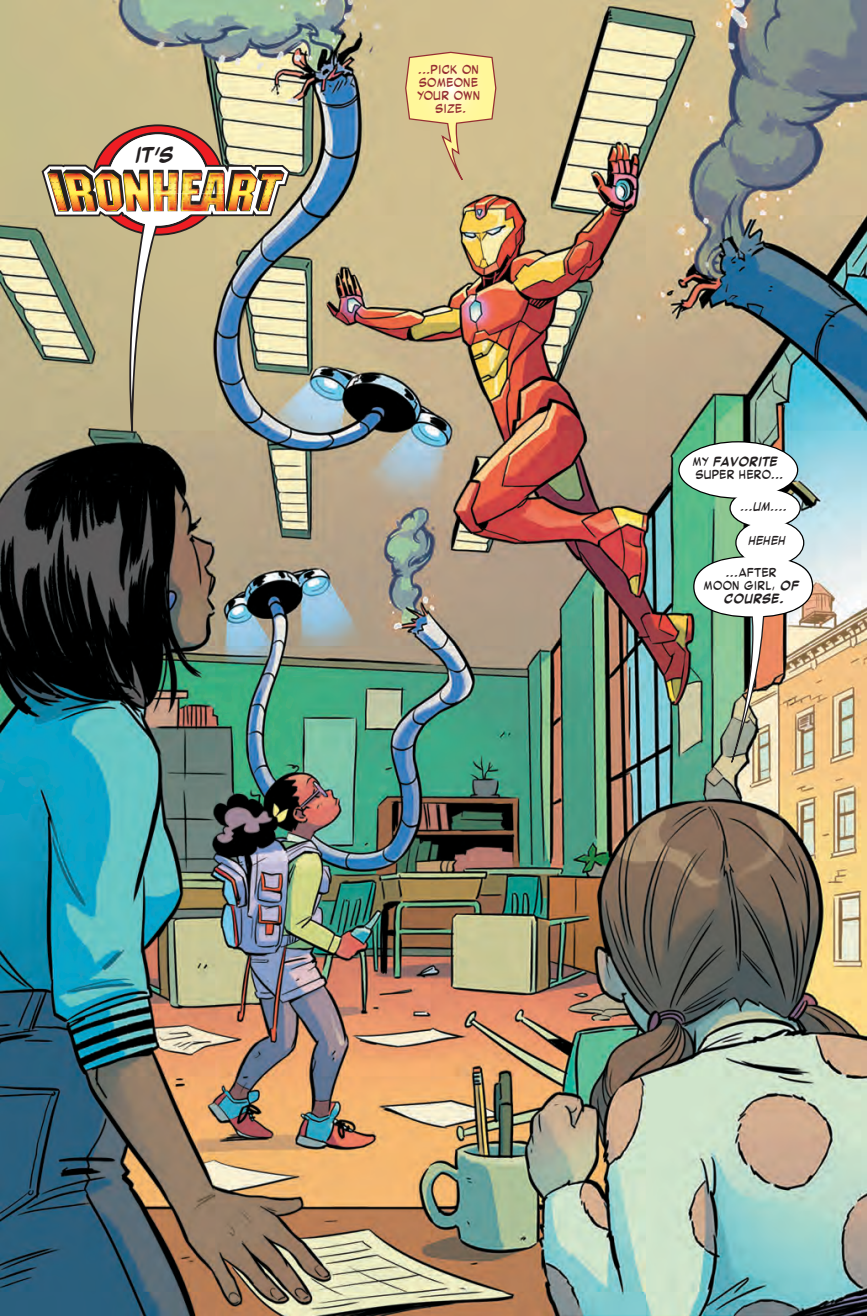
<style>
.page{position:relative;width:867px;height:1316px;background:#fff}
.page>*{position:absolute;margin:0;border:0;box-sizing:border-box;transform-origin:0 0}
.t1{font:italic 700 18.38px "VC Marvelous";color:#231f20}
.t2{font:11.38px/13.1px "VC Marvelous";letter-spacing:.03em;color:#231f20}
.t3{font:11.38px/13.1px "VC Marvelous";letter-spacing:.02em;color:#962e33;text-align:center}
.t4{font:italic 500 11.38px "VC Marvelous";letter-spacing:.03em;color:#231f20}
.s1{font-weight:700;font-style:italic}
</style>
<div class="page">
<img style="left:0;top:0;width:866px;height:1315px">
<svg style="left:678px;top:441px;width:120px;height:57px"></svg>
<svg style="left:729px;top:488px;width:71px;height:40px"></svg>
<svg style="left:735px;top:519px;width:69px;height:47px"></svg>
<img style="left:693px;top:555px;width:120px;height:210px">
<div style="left:694px;top:557px;width:117px;height:59px;background:#fff;border-radius:50%"></div>
<div style="left:679px;top:442px;width:117px;height:55px;background:#fff;border-radius:50%"></div>
<div style="left:730px;top:489px;width:69px;height:37px;background:#fff;border-radius:50%"></div>
<div style="left:736px;top:521px;width:66px;height:43px;background:#fff;border-radius:50%"></div>
<svg style="left:405px;top:52px;width:91px;height:128px;background:#e4d496"></svg>
<img style="left:42px;top:124px;width:248px;height:312px">
<img style="left:66px;top:170px;width:181px;height:23px">
<img style="left:127px;top:193px;width:123px;height:18px">
<h1 class="t1" style="left:134px;top:144px;width:40px">IT’S</h1>
<p class="t3" style="left:417px;top:64px;width:65px">...PICK ON<br>SOMEONE<br>YOUR OWN<br>SIZE.</p>
<p class="t2" style="left:692px;top:456px;width:92px">MY <span class="s1">FAVORITE<br></span>SUPER HERO...</p>
<p class="t4" style="left:740px;top:499px;width:48px">…UM….</p>
<p class="t4" style="left:748px;top:533px;width:38px">HEHEH</p>
<p class="t2" style="left:703px;top:567px;width:97px;text-align:center">…AFTER<br>MOON GIRL, <span class="s1">OF<br>COURSE.</span></p>
</div>
